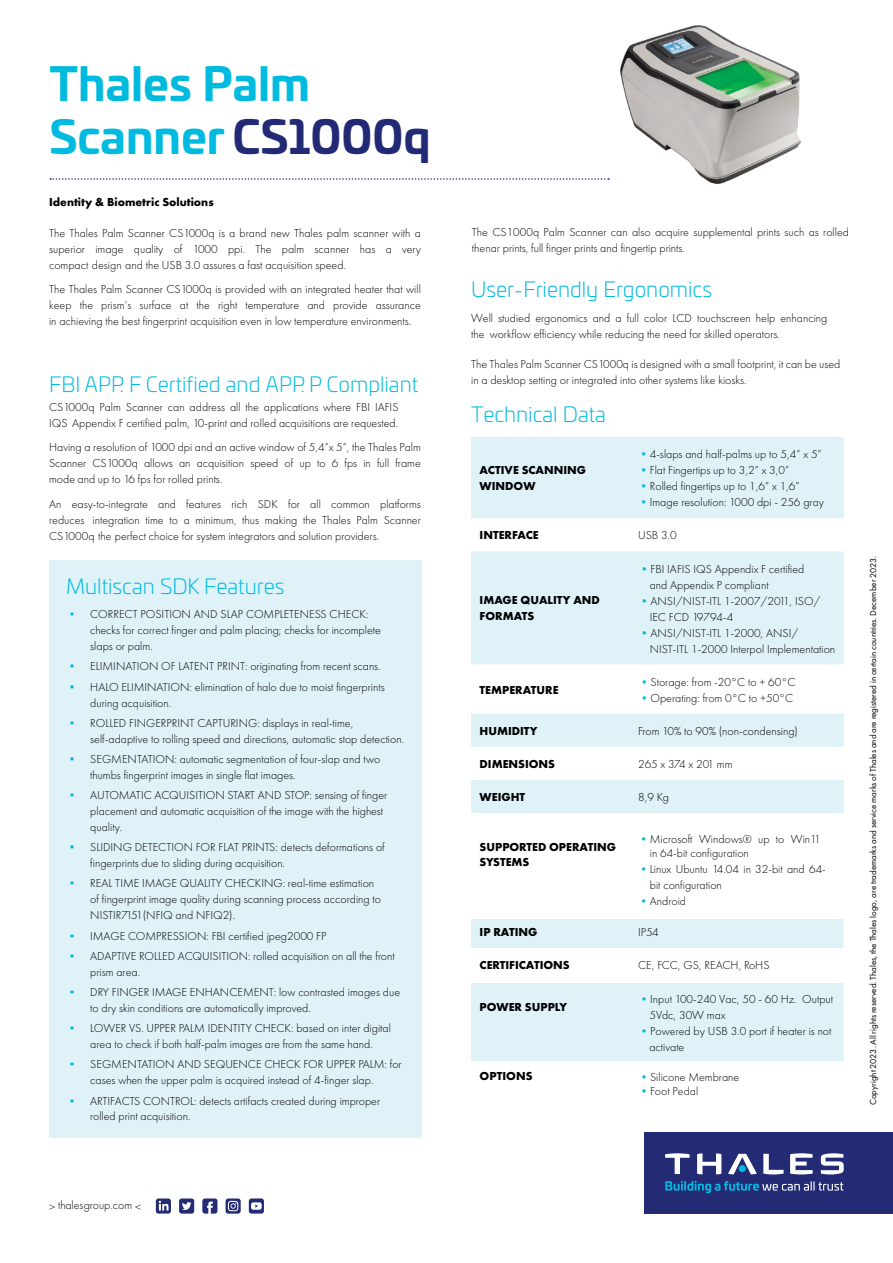
<style>
.page{position:relative;width:893px;height:1263px;background:#fff}
.page>*{position:absolute;margin:0;border:0;box-sizing:border-box;transform-origin:0 0}
.t1{font:700 45px/53.2px "Univia Pro";color:#00bbdf}
.t2{font:300 21px "Univia Pro";color:#00bbdf}
.t3{font:300 12px/15.9px "Futura PT";color:#000}
.t4{font:700 12px/15.9px "Futura PT";color:#000}
.t5{font:9px "Futura PT";letter-spacing:-.005em;color:#000}
.s1{color:#00bade}
.s2{color:#232a75}
.s3{color:#00bbdf}
</style>
<div class="page">
<div style="left:471px;top:984px;width:372px;height:77px;background:#def2f8"></div>
<div style="left:471px;top:919px;width:372px;height:29px;background:#def2f8"></div>
<svg style="left:50px;top:178px;width:559px;height:2px"></svg>
<svg style="left:179px;top:1198px;width:15px;height:15px"></svg>
<svg style="left:156px;top:1198px;width:15px;height:15px"></svg>
<svg style="left:202px;top:1198px;width:15px;height:15px"></svg>
<svg style="left:226px;top:1198px;width:15px;height:15px"></svg>
<svg style="left:249px;top:1198px;width:15px;height:15px"></svg>
<div style="left:645px;top:1132px;width:248px;height:82px;background:#242b75"></div>
<svg style="left:821px;top:1153px;width:23px;height:21px"></svg>
<svg style="left:790px;top:1153px;width:23px;height:21px"></svg>
<svg style="left:763px;top:1154px;width:21px;height:20px"></svg>
<svg style="left:728px;top:1154px;width:29px;height:20px"></svg>
<div style="left:739px;top:1165px;width:7px;height:7px;background:#00bbdf;border-radius:50%"></div>
<svg style="left:697px;top:1153px;width:24px;height:21px"></svg>
<svg style="left:665px;top:1153px;width:24px;height:21px"></svg>
<svg style="left:665px;top:1181px;width:178px;height:12px"></svg>
<img style="left:621px;top:26px;width:180px;height:157px">
<div style="left:49px;top:560px;width:373px;height:577px;background:#def2f8"></div>
<svg style="left:471px;top:437px;width:373px;height:375px;fill:#def2f8"></svg>
<h1 class="t1" style="left:50px;top:54px;width:383px"><span class="s1">Thales</span> Palm<br>Scanner <span class="s2">CS1000q</span></h1>
<p class="t4" style="left:49px;top:194px;width:166px">Identity &amp; Biometric Solutions</p>
<p class="t3" style="left:49px;top:225px;width:373px;text-align:justify">The Thales Palm Scanner CS1000q is a brand new Thales palm scanner with a superior image quality of 1000 ppi. The palm scanner has a very compact design and the USB 3.0 assures a fast acquisition speed.</p>
<p class="t3" style="left:49px;top:281px;width:373px;text-align:justify">The Thales Palm Scanner CS1000q is provided with an integrated heater that will keep the prism’s surface at the right temperature and provide assurance in achieving the best fingerprint acquisition even in low temperature environments.</p>
<h2 class="t2" style="left:49px;top:369px;width:371px">FBI APP. F Certified and APP. P Compliant</h2>
<p class="t3" style="left:49px;top:399px;width:351px">CS1000q Palm Scanner can address all the applications where FBI IAFIS<br>IQS Appendix F certified palm, 10-print and rolled acquisitions are requested.</p>
<p class="t3" style="left:49px;top:439px;width:373px;text-align:justify">Having a resolution of 1000 dpi and an active window of 5,4”x 5”, the Thales Palm Scanner CS1000q allows an acquisition speed of up to 6 fps in full frame mode and up to 16 fps for rolled prints.</p>
<p class="t3" style="left:49px;top:496px;width:373px;text-align:justify">An easy-to-integrate and features rich SDK for all common platforms reduces integration time to a minimum, thus making the Thales Palm Scanner CS1000q the perfect choice for system integrators and solution providers.</p>
<h2 class="t2" style="left:66px;top:571px;width:220px">Multiscan SDK Features</h2>
<p class="t3" style="left:90px;top:606px;width:292px;text-indent:-24px"><span class="s3">•</span> CORRECT POSITION AND SLAP COMPLETENESS CHECK: checks for correct finger and palm placing; checks for incomplete slaps or palm.</p>
<p class="t3" style="left:66px;top:658px;width:316px"><span class="s3">•</span> ELIMINATION OF LATENT PRINT: originating from recent scans.</p>
<p class="t3" style="left:90px;top:679px;width:296px;text-indent:-24px"><span class="s3">•</span> HALO ELIMINATION: elimination of halo due to moist fingerprints during acquisition.</p>
<p class="t3" style="left:90px;top:715px;width:315px;text-indent:-24px"><span class="s3">•</span> ROLLED FINGERPRINT CAPTURING: displays in real-time, self-adaptive to rolling speed and directions, automatic stop detection.</p>
<p class="t3" style="left:90px;top:751px;width:292px;text-indent:-24px"><span class="s3">•</span> SEGMENTATION: automatic segmentation of four-slap and two thumbs fingerprint images in single flat images.</p>
<p class="t3" style="left:90px;top:787px;width:299px;text-indent:-24px"><span class="s3">•</span> AUTOMATIC ACQUISITION START AND STOP: sensing of finger placement and automatic acquisition of the image with the highest quality.</p>
<p class="t3" style="left:90px;top:839px;width:296px;text-indent:-24px"><span class="s3">•</span> SLIDING DETECTION FOR FLAT PRINTS: detects deformations of fingerprints due to sliding during acquisition.</p>
<p class="t3" style="left:90px;top:876px;width:292px;text-indent:-24px"><span class="s3">•</span> REAL TIME IMAGE QUALITY CHECKING: real-time estimation of fingerprint image quality during scanning process according to<br>NISTIR7151(NFIQ and NFIQ2).</p>
<p class="t3" style="left:66px;top:928px;width:262px"><span class="s3">•</span> IMAGE COMPRESSION: FBI certified jpeg2000 FP</p>
<p class="t3" style="left:90px;top:948px;width:306px;text-indent:-24px"><span class="s3">•</span> ADAPTIVE ROLLED ACQUISITION: rolled acquisition on all the front prism area.</p>
<p class="t3" style="left:90px;top:984px;width:311px;text-indent:-24px"><span class="s3">•</span> DRY FINGER IMAGE ENHANCEMENT: low contrasted images due to dry skin conditions are automatically improved.</p>
<p class="t3" style="left:66px;top:1020px;width:326px;text-align:center"><span class="s3">•</span> LOWER VS. UPPER PALM IDENTITY CHECK: based on inter digital area to check if both half-palm images are from the same hand.</p>
<p class="t3" style="left:66px;top:1056px;width:337px;text-align:center"><span class="s3">•</span> SEGMENTATION AND SEQUENCE CHECK FOR UPPER PALM: for cases when the upper palm is acquired instead of 4-finger slap.</p>
<p class="t3" style="left:90px;top:1093px;width:291px;text-indent:-24px"><span class="s3">•</span> ARTIFACTS CONTROL: detects artifacts created during improper rolled print acquisition.</p>
<p class="t3" style="left:49px;top:1197px;width:93px">&gt; thalesgroup.com &lt;</p>
<p class="t3" style="left:472px;top:224px;width:379px">The CS1000q Palm Scanner can also acquire supplemental prints such as rolled thenar prints, full finger prints and fingertip prints.</p>
<h2 class="t2" style="left:471px;top:275px;width:242px">User-Friendly Ergonomics</h2>
<p class="t3" style="left:471px;top:310px;width:358px">Well studied ergonomics and a full color LCD touchscreen help enhancing the workflow efficiency while reducing the need for skilled operators.</p>
<p class="t3" style="left:471px;top:356px;width:371px">The Thales Palm Scanner CS1000q is designed with a small footprint, it can be used in a desktop setting or integrated into other systems like kiosks.</p>
<h2 class="t2" style="left:471px;top:399px;width:136px">Technical Data</h2>
<p class="t4" style="left:480px;top:462px;width:108px">ACTIVE SCANNING<br>WINDOW</p>
<p class="t3" style="left:638px;top:446px;width:185px"><span class="s1">•</span>4-slaps and half-palms up to 5,4” x 5”</p>
<p class="t3" style="left:638px;top:462px;width:153px"><span class="s1">•</span>Flat Fingertips up to 3,2” x 3,0”</p>
<p class="t3" style="left:638px;top:478px;width:163px"><span class="s1">•</span>Rolled fingertips up to 1,6” x 1,6”</p>
<p class="t3" style="left:638px;top:494px;width:188px"><span class="s1">•</span>Image resolution: 1000 dpi - 256 gray</p>
<p class="t4" style="left:480px;top:527px;width:60px">INTERFACE</p>
<p class="t3" style="left:638px;top:527px;width:40px">USB 3.0</p>
<p class="t4" style="left:480px;top:592px;width:122px">IMAGE QUALITY AND<br>FORMATS</p>
<p class="t4" style="left:480px;top:681px;width:80px">TEMPERATURE</p>
<p class="t3" style="left:650px;top:561px;width:156px;text-indent:-11px"><span class="s1">•</span>FBI IAFIS IQS Appendix F certified and Appendix P compliant</p>
<p class="t3" style="left:650px;top:593px;width:172px;text-indent:-11px"><span class="s1">•</span>ANSI/NIST-ITL 1-2007/2011, ISO/<br>IEC FCD 19794-4</p>
<p class="t3" style="left:650px;top:625px;width:187px;text-indent:-11px"><span class="s1">•</span>ANSI/NIST-ITL 1-2000, ANSI/<br>NIST-ITL 1-2000 Interpol Implementation</p>
<p class="t3" style="left:638px;top:674px;width:158px"><span class="s1">•</span>Storage: from -20°C to + 60°C</p>
<p class="t3" style="left:638px;top:690px;width:156px"><span class="s1">•</span>Operating: from 0°C to +50°C</p>
<p class="t4" style="left:480px;top:722px;width:59px">HUMIDITY</p>
<p class="t3" style="left:638px;top:723px;width:161px">From 10% to 90% (non-condensing)</p>
<p class="t4" style="left:480px;top:756px;width:77px">DIMENSIONS</p>
<p class="t3" style="left:638px;top:756px;width:96px">265 x 374 x 201 mm</p>
<p class="t4" style="left:480px;top:789px;width:47px">WEIGHT</p>
<p class="t3" style="left:638px;top:789px;width:32px">8,9 Kg</p>
<p class="t4" style="left:480px;top:838px;width:138px">SUPPORTED OPERATING<br>SYSTEMS</p>
<p class="t3" style="left:650px;top:831px;width:172px;line-height:14.4px;text-indent:-12px"><span class="s1">•</span>Microsoft Windows® up to Win11 in 64-bit configuration</p>
<p class="t3" style="left:650px;top:862px;width:178px;text-indent:-12px"><span class="s1">•</span>Linux Ubuntu 14.04 in 32-bit and 64- bit configuration</p>
<p class="t3" style="left:638px;top:893px;width:50px"><span class="s1">•</span>Android</p>
<p class="t4" style="left:480px;top:924px;width:59px">IP RATING</p>
<p class="t3" style="left:638px;top:924px;width:22px">IP54</p>
<p class="t4" style="left:480px;top:957px;width:92px">CERTIFICATIONS</p>
<p class="t3" style="left:638px;top:957px;width:133px">CE, FCC, GS, REACH, RoHS</p>
<p class="t4" style="left:480px;top:998px;width:89px">POWER SUPPLY</p>
<p class="t3" style="left:649px;top:991px;width:185px;text-indent:-11px"><span class="s1">•</span>Input 100-240 Vac, 50 - 60 Hz. Output<br>5Vdc, 30W max</p>
<p class="t3" style="left:649px;top:1023px;width:184px;text-indent:-11px"><span class="s1">•</span>Powered by USB 3.0 port if heater is not activate</p>
<p class="t4" style="left:480px;top:1068px;width:54px">OPTIONS</p>
<p class="t3" style="left:638px;top:1069px;width:103px"><span class="s1">•</span>Silicone Membrane</p>
<p class="t3" style="left:638px;top:1083px;width:62px"><span class="s1">•</span>Foot Pedal</p>
<p class="t5" style="left:868px;top:1105px;width:551px;rotate:-90deg">Copyright 2023. All rights reserved. Thales, the Thales logo, are trademarks and service marks of Thales and are registered in certain countries. December 2023.</p>
</div>
